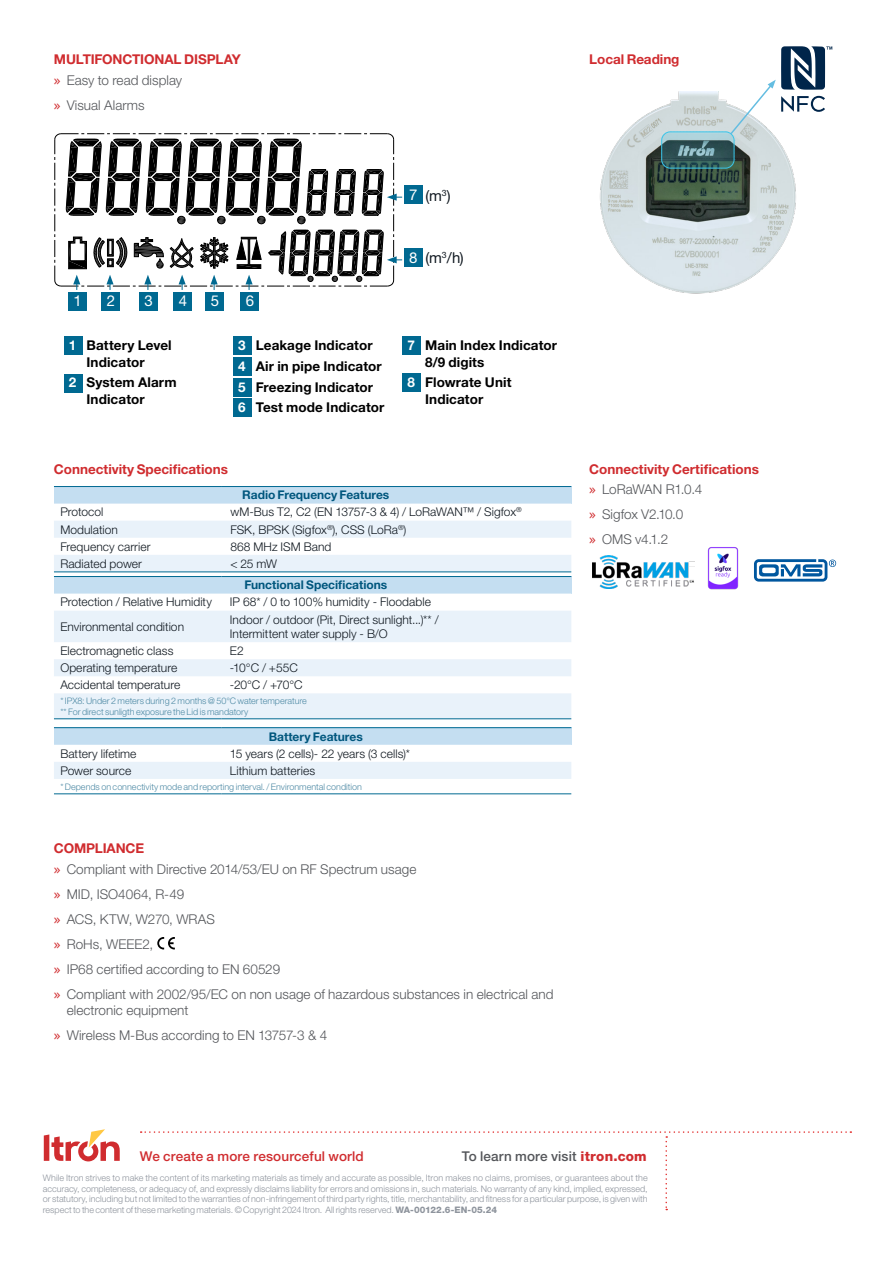
<style>
.page{position:relative;width:893px;height:1263px;background:#fff}
.page>*{position:absolute;margin:0;border:0;box-sizing:border-box;transform-origin:0 0}
.t1{font:15px "Helvetica Neue LT Std";color:#101820}
.t2{font:15px "Helvetica Neue LT Std";color:#fff}
.t3{font:300 13.5px/25px "Helvetica Neue LT Std";letter-spacing:.005em;color:#54565a}
.t4{font:700 13.5px/16.5px "Helvetica Neue LT Std";letter-spacing:.005em;color:#000}
.t5{font:700 13.5px/21.1px "Helvetica Neue LT Std";letter-spacing:-.005em;color:#d02c2f}
.t6{font:500 13.5px "Helvetica Neue LT Std";letter-spacing:.01em;color:#d02c2f}
.t7{font:500 13.5px "Helvetica Neue LT Std";letter-spacing:.01em;color:#54565a}
.t8{font:300 12px/14.4px "Helvetica Neue LT Std";letter-spacing:.005em;color:#101820}
.t9{font:700 12px "Helvetica Neue LT Std";color:#00567d}
.t10{font:300 9px/10.5px "Helvetica Neue LT Std";letter-spacing:-.005em;color:#8e949d;text-align:justify}
.t11{font:300 9px/10.5px "Helvetica Neue LT Std";color:#4d89a4}
.s1{font-family:"Lucida Grande";font-weight:400}
.s2{font-weight:300;color:#54565a}
.s3{font-family:"Lucida Grande";font-weight:400;color:#d02c2f}
.s4{color:#fff}
.s5{font-weight:700;color:#d02c2f}
.s6{font-weight:800;color:#d02c2f}
.s7{font-weight:800}
</style>
<div class="page">
<svg style="left:44px;top:1129px;width:76px;height:32px"></svg>
<svg style="left:141px;top:1131px;width:710px;height:79px"></svg>
<div style="left:64px;top:337px;width:18px;height:18px;background:#006991"></div>
<div style="left:402px;top:336px;width:18px;height:18px;background:#006991"></div>
<div style="left:234px;top:336px;width:18px;height:18px;background:#006991"></div>
<div style="left:234px;top:357px;width:18px;height:18px;background:#006991"></div>
<div style="left:234px;top:378px;width:18px;height:18px;background:#006991"></div>
<div style="left:234px;top:399px;width:18px;height:18px;background:#006991"></div>
<div style="left:64px;top:374px;width:18px;height:18px;background:#006991"></div>
<div style="left:402px;top:374px;width:18px;height:18px;background:#006991"></div>
<svg style="left:55px;top:133px;width:347px;height:157px"></svg>
<div style="left:69px;top:292px;width:18px;height:18px;background:#006991"></div>
<div style="left:102px;top:292px;width:18px;height:18px;background:#006991"></div>
<div style="left:140px;top:292px;width:18px;height:18px;background:#006991"></div>
<div style="left:174px;top:292px;width:18px;height:18px;background:#006991"></div>
<div style="left:206px;top:292px;width:18px;height:18px;background:#006991"></div>
<div style="left:241px;top:292px;width:18px;height:18px;background:#006991"></div>
<div style="left:404px;top:186px;width:18px;height:18px;background:#006991"></div>
<div style="left:404px;top:249px;width:18px;height:18px;background:#006991"></div>
<img style="left:600px;top:107px;width:196px;height:187px">
<div style="left:54px;top:486px;width:517px;height:18px;background:#c4def1"></div>
<svg style="left:54px;top:521px;width:517px;height:51px"></svg>
<hr style="left:54px;top:486px;width:168px;height:1px;background:#006991">
<hr style="left:222px;top:486px;width:349px;height:1px;background:#006991">
<hr style="left:54px;top:572px;width:168px;height:1px;background:#006991">
<hr style="left:222px;top:572px;width:349px;height:1px;background:#006991">
<div style="left:54px;top:576px;width:517px;height:18px;background:#c4def1"></div>
<svg style="left:54px;top:611px;width:517px;height:107px;fill:#e9f2fa"></svg>
<hr style="left:54px;top:718px;width:167px;height:1px;background:#006991">
<hr style="left:221px;top:718px;width:350px;height:1px;background:#006991">
<hr style="left:54px;top:576px;width:167px;height:1px;background:#006991">
<hr style="left:221px;top:576px;width:350px;height:1px;background:#006991">
<div style="left:54px;top:728px;width:517px;height:17px;background:#c4def1"></div>
<div style="left:54px;top:762px;width:517px;height:17px;background:#e9f2fa"></div>
<hr style="left:54px;top:793px;width:167px;height:1px;background:#006991">
<hr style="left:221px;top:793px;width:350px;height:1px;background:#006991">
<hr style="left:54px;top:727px;width:167px;height:1px;background:#006991">
<hr style="left:221px;top:727px;width:350px;height:1px;background:#006991">
<svg style="left:157px;top:937px;width:18px;height:12px"></svg>
<img style="left:593px;top:556px;width:101px;height:32px">
<img style="left:707px;top:547px;width:32px;height:43px">
<svg style="left:660px;top:46px;width:172px;height:124px"></svg>
<svg style="left:754px;top:559px;width:82px;height:23px"></svg>
<h2 class="t5" style="left:54px;top:48px;width:188px">MULTIFONCTIONAL DISPLAY <span class="s1">»</span> <span class="s2">Easy to read display</span></h2>
<h2 class="t3" style="left:54px;top:92px;width:92px"><span class="s3">»</span> Visual Alarms</h2>
<h1 class="t2" style="left:73px;top:292px;width:10px">1</h1>
<h1 class="t2" style="left:107px;top:292px;width:10px">2</h1>
<h1 class="t2" style="left:145px;top:292px;width:10px">3</h1>
<h1 class="t2" style="left:179px;top:292px;width:10px">4</h1>
<h1 class="t2" style="left:211px;top:292px;width:10px">5</h1>
<h1 class="t2" style="left:246px;top:292px;width:10px">6</h1>
<h1 class="t2" style="left:409px;top:186px;width:10px">7</h1>
<h1 class="t1" style="left:426px;top:186px;width:27px">(m<sup>3</sup>)</h1>
<h1 class="t2" style="left:409px;top:249px;width:10px">8</h1>
<h1 class="t1" style="left:426px;top:249px;width:40px">(m<sup>3</sup>/h)</h1>
<h2 class="t4" style="left:87px;top:337px;width:87px;text-indent:-18px"><span class="s4">1</span> Battery Level<br>Indicator</h2>
<h2 class="t4" style="left:87px;top:374px;width:92px;text-indent:-18px"><span class="s4">2</span> System Alarm<br>Indicator</h2>
<h2 class="t4" style="left:238px;top:335px;width:148px;line-height:20.7px"><span class="s4">3</span> Leakage Indicator<br><span class="s4">4</span> Air in pipe Indicator<br><span class="s4">5</span> Freezing Indicator<br><span class="s4">6</span> Test mode Indicator</h2>
<h2 class="t4" style="left:425px;top:337px;width:133px;text-indent:-18px"><span class="s4">7</span> Main Index Indicator<br>8/9 digits</h2>
<h2 class="t4" style="left:425px;top:374px;width:88px;text-indent:-18px"><span class="s4">8</span> Flowrate Unit<br>Indicator</h2>
<h2 class="t5" style="left:54px;top:458px;width:176px">Connectivity Specifications</h2>
<h3 class="t9" style="left:242px;top:488px;width:149px">Radio Frequency Features</h3>
<h3 class="t8" style="left:60px;top:505px;width:45px">Protocol</h3>
<h3 class="t8" style="left:230px;top:505px;width:293px">wM-Bus T2, C2 (EN 13757-3 &amp; 4) / LoRaWAN™ / Sigfox<sup>®</sup></h3>
<h3 class="t8" style="left:60px;top:522px;width:59px">Modulation</h3>
<h3 class="t8" style="left:230px;top:522px;width:177px">FSK, BPSK (Sigfox<sup>®</sup>), CSS (LoRa<sup>®</sup>)</h3>
<h3 class="t8" style="left:60px;top:539px;width:92px">Frequency carrier</h3>
<h3 class="t8" style="left:230px;top:539px;width:102px">868 MHz ISM Band</h3>
<h3 class="t8" style="left:60px;top:556px;width:83px">Radiated power</h3>
<h3 class="t8" style="left:230px;top:556px;width:48px">&lt; 25 mW</h3>
<h3 class="t9" style="left:244px;top:578px;width:144px">Functional Specifications</h3>
<h3 class="t8" style="left:60px;top:595px;width:153px">Protection / Relative Humidity</h3>
<h3 class="t8" style="left:230px;top:595px;width:203px">IP 68* / 0 to 100% humidity - Floodable</h3>
<h3 class="t8" style="left:60px;top:619px;width:125px">Environmental condition</h3>
<h3 class="t8" style="left:230px;top:612px;width:210px">Indoor / outdoor (Pit, Direct sunlight...)** /<br>Intermittent water supply - B/O</h3>
<h3 class="t8" style="left:60px;top:643px;width:115px">Electromagnetic class</h3>
<h3 class="t8" style="left:230px;top:643px;width:15px">E2</h3>
<h3 class="t8" style="left:60px;top:660px;width:119px">Operating temperature</h3>
<h3 class="t8" style="left:230px;top:660px;width:69px">-10°C / +55C</h3>
<h3 class="t8" style="left:60px;top:677px;width:122px">Accidental temperature</h3>
<h3 class="t8" style="left:230px;top:677px;width:74px">-20°C / +70°C</h3>
<p class="t11" style="left:60px;top:695px;width:248px">* IPX8: Under 2 meters during 2 months @ 50°C water temperature ** For direct sunligth exposure the Lid is mandatory</p>
<h3 class="t9" style="left:269px;top:729px;width:96px">Battery Features</h3>
<h3 class="t8" style="left:60px;top:746px;width:78px">Battery lifetime</h3>
<h3 class="t8" style="left:230px;top:746px;width:182px">15 years (2 cells)- 22 years (3 cells)*</h3>
<h3 class="t8" style="left:60px;top:763px;width:73px">Power source</h3>
<h3 class="t8" style="left:230px;top:763px;width:87px">Lithium batteries</h3>
<p class="t11" style="left:60px;top:781px;width:303px">* Depends on connectivity mode and reporting interval. / Environmental condition</p>
<h2 class="t3" style="left:54px;top:837px;width:364px;line-height:21.1px"><span class="s5">COMPLIANCE<br></span><span class="s3">»</span> Compliant with Directive 2014/53/EU on RF Spectrum usage</h2>
<h2 class="t3" style="left:54px;top:881px;width:501px"><span class="s3">»</span> MID, ISO4064, R-49<br><span class="s3">»</span> ACS, KTW, W270, WRAS<br><span class="s3">»</span> RoHs, WEEE2,<br><span class="s3">»</span> IP68 certified according to EN 60529<br><span class="s3">»</span> Compliant with 2002/95/EC on non usage of hazardous substances in electrical and</h2>
<h2 class="t3" style="left:54px;top:997px;width:275px;text-indent:13px">electronic equipment<br><span class="s3">»</span> Wireless M-Bus according to EN 13757-3 &amp; 4</h2>
<h2 class="t5" style="left:589px;top:48px;width:92px">Local Reading</h2>
<h2 class="t5" style="left:589px;top:458px;width:171px;line-height:20.7px">Connectivity Certifications <span class="s1">»</span> <span class="s2">LoRaWAN R1.0.4</span></h2>
<h2 class="t3" style="left:589px;top:502px;width:95px"><span class="s3">»</span> Sigfox V2.10.0 <span class="s3">»</span> OMS v4.1.2</h2>
<h2 class="t6" style="left:140px;top:1148px;width:225px">We create a more resourceful world</h2>
<h2 class="t7" style="left:462px;top:1148px;width:187px">To learn more visit <span class="s6">itron.com</span></h2>
<p class="t10" style="left:43px;top:1172px;width:606px">While Itron strives to make the content of its marketing materials as timely and accurate as possible, Itron makes no claims, promises, or guarantees about the accuracy, completeness, or adequacy of, and expressly disclaims liability for errors and omissions in, such materials. No warranty of any kind, implied, expressed, or statutory, including but not limited to the warranties of non-infringement of third party rights, title, merchantability, and fitness for a particular purpose, is given with respect to the content of these marketing materials. © Copyright 2024 Itron. All rights reserved. <span class="s7">WA-00122.6-EN-05.24</span></p>
</div>
